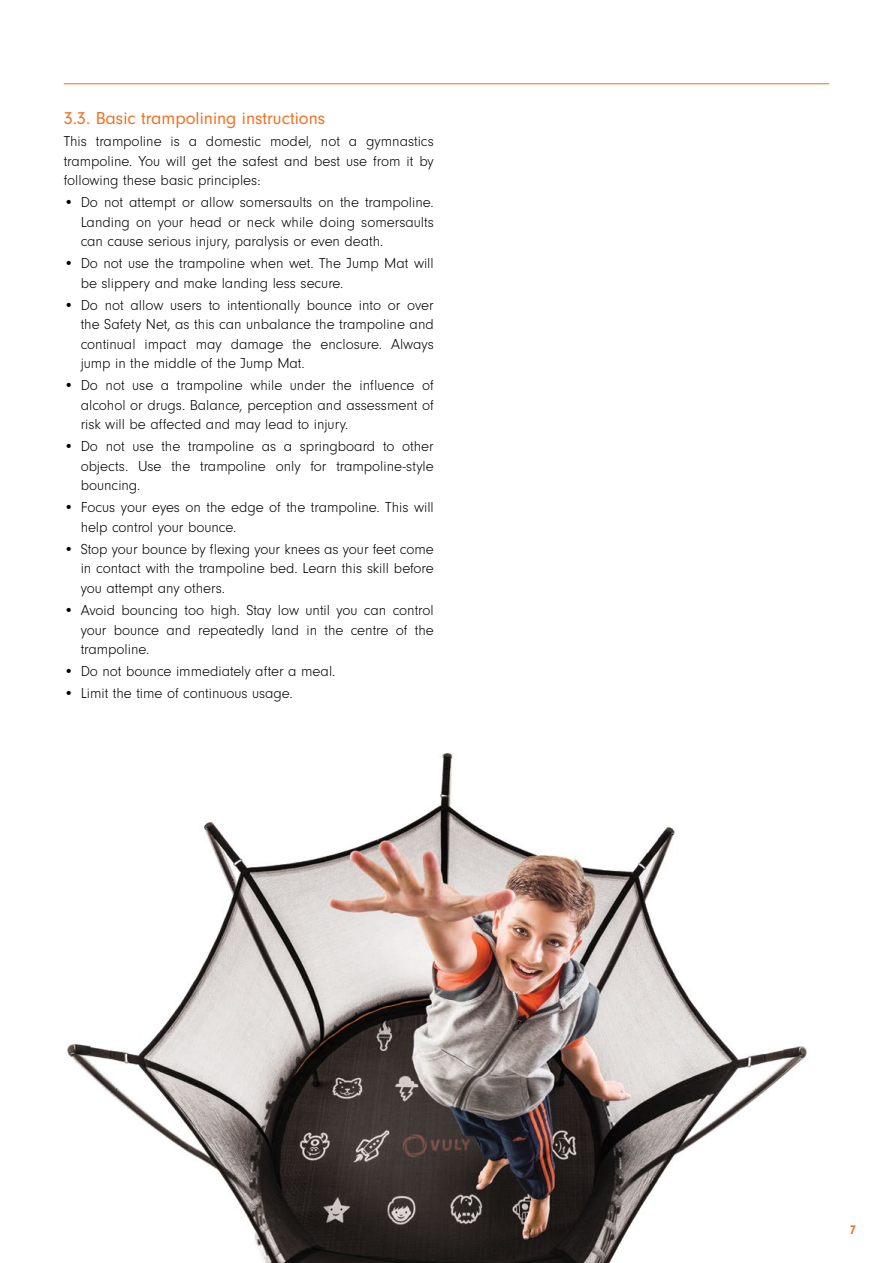
<style>
.page{position:relative;width:893px;height:1263px;background:#fff}
.page>*{position:absolute;margin:0;border:0;box-sizing:border-box;transform-origin:0 0}
.t1{font:18px "Neuzeit Gro";color:#f36f21}
.t2{font:300 15px/19.5px "Neuzeit Gro";color:#000;text-align:justify}
.t3{font:700 12.9px "Neuzeit Gro";color:#f36f21}
</style>
<div class="page">
<hr style="left:64px;top:83px;width:765px;height:1px;background:#f36f21">
<img style="left:66px;top:753px;width:741px;height:510px">
<p class="t1" style="left:64px;top:108px;width:263px">3.3. Basic trampolining instructions</p>
<p class="t2" style="left:64px;top:132px;width:372px">This trampoline is a domestic model, not a gymnastics trampoline. You will get the safest and best use from it by following these basic principles:</p>
<p class="t2" style="left:81px;top:193px;width:355px;text-indent:-17px">• Do not attempt or allow somersaults on the trampoline.<br>Landing on your head or neck while doing somersaults can cause serious injury, paralysis or even death.</p>
<p class="t2" style="left:81px;top:254px;width:355px;text-indent:-17px">• Do not use the trampoline when wet. The Jump Mat will be slippery and make landing less secure.</p>
<p class="t2" style="left:81px;top:295px;width:355px;text-indent:-17px">• Do not allow users to intentionally bounce into or over the Safety Net, as this can unbalance the trampoline and continual impact may damage the enclosure. Always jump in the middle of the Jump Mat.</p>
<p class="t2" style="left:81px;top:376px;width:355px;text-indent:-17px">• Do not use a trampoline while under the influence of alcohol or drugs. Balance, perception and assessment of risk will be affected and may lead to injury.</p>
<p class="t2" style="left:81px;top:437px;width:355px;text-indent:-17px">• Do not use the trampoline as a springboard to other objects. Use the trampoline only for trampoline-style bouncing.</p>
<p class="t2" style="left:81px;top:498px;width:355px;text-indent:-17px">• Focus your eyes on the edge of the trampoline. This will help control your bounce.</p>
<p class="t2" style="left:81px;top:540px;width:355px;text-indent:-17px">• Stop your bounce by flexing your knees as your feet come in contact with the trampoline bed. Learn this skill before you attempt any others.</p>
<p class="t2" style="left:81px;top:601px;width:355px;text-indent:-17px">• Avoid bouncing too high. Stay low until you can control your bounce and repeatedly land in the centre of the trampoline.</p>
<p class="t2" style="left:64px;top:662px;width:273px">• Do not bounce immediately after a meal.</p>
<p class="t2" style="left:64px;top:684px;width:231px">• Limit the time of continuous usage.</p>
<p class="t3" style="left:850px;top:1223px;width:8px">7</p>
</div>
